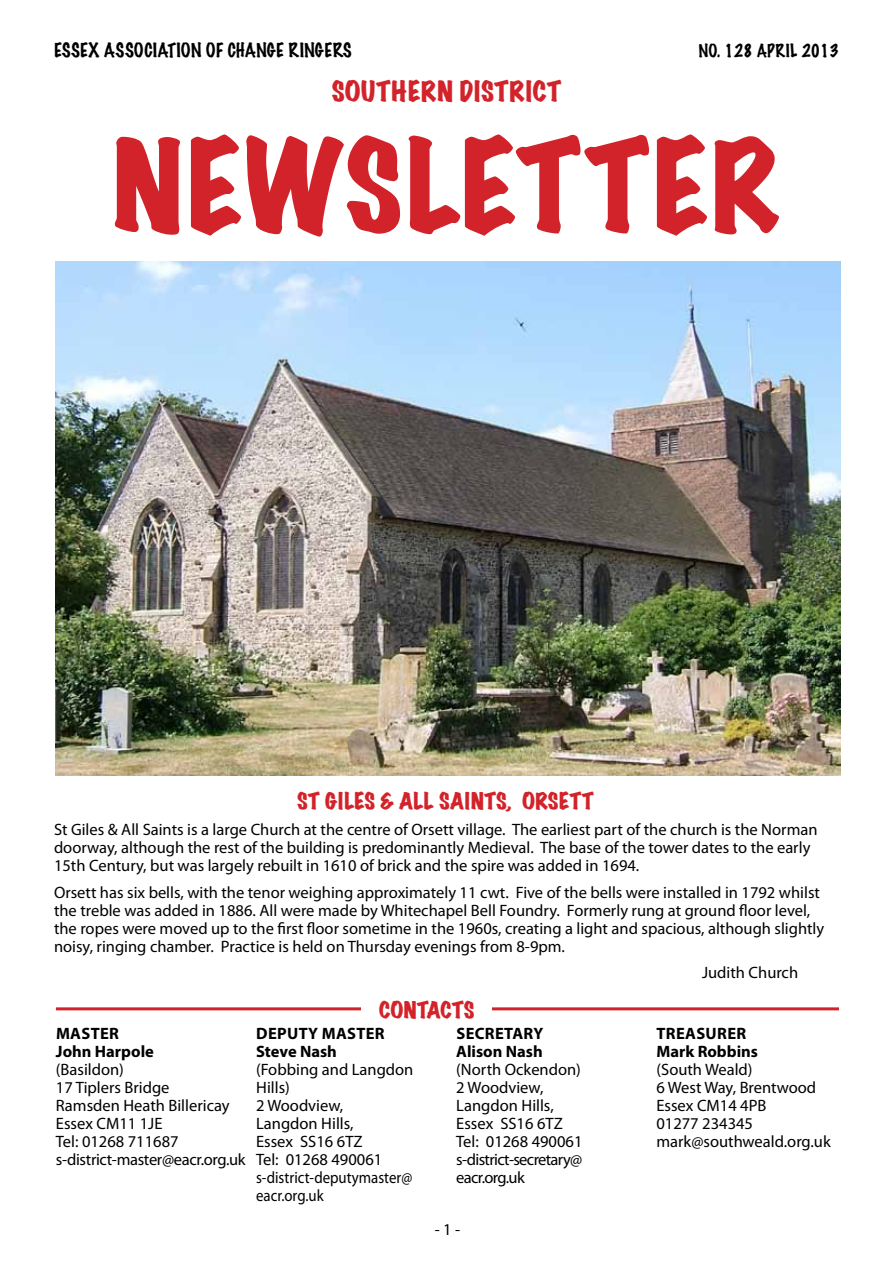
<style>
.page{position:relative;width:893px;height:1263px;background:#fff}
.page>*{position:absolute;margin:0;border:0;box-sizing:border-box;transform-origin:0 0}
.t1{font:expanded 114px "Marker Felt";letter-spacing:.03em;color:#d2232a}
.t2{font:expanded 25.5px "Marker Felt";letter-spacing:.035em;color:#d2232a}
.t3{font:expanded 21px "Marker Felt";color:#d2232a}
.t4{font:100 18px "Marker Felt";letter-spacing:.01em;color:#000}
.t5{font:16.5px/18px "Myriad Pro";color:#000}
.t6{font:700 16.5px/18px "Myriad Pro";letter-spacing:.02em;color:#000}
.t7{font:700 16.5px/18px "Myriad Pro";color:#000}
.t8{font:100 16.5px "Marker Felt";color:#000}
.s1{font-size:16.5px}
</style>
<div class="page">
<img style="left:56px;top:261px;width:784px;height:514px">
<hr style="left:56px;top:1007px;width:783px;height:3px;background:#d2232a">
<div style="left:361px;top:1001px;width:131px;height:18px;background:#fff"></div>
<p class="t4" style="left:54px;top:36px;width:334px">ESSEX ASSOCIATION OF CHANGE RINGERS <span class="s1">N</span></p>
<p class="t8" style="left:708px;top:38px;width:132px">O. 128 APRIL 2013</p>
<h2 class="t2" style="left:332px;top:71px;width:92px">SOUTHERN</h2>
<h2 class="t2" style="left:460px;top:71px;width:99px">DISTRICT</h2>
<h1 class="t1" style="left:113px;top:96px;width:668px">NEWSLETTER</h1>
<p class="t3" style="left:297px;top:784px;width:298px">ST GILES &amp; ALL SAINTS, ORSETT</p>
<p class="t5" style="left:54px;top:821px;width:765px">St Giles &amp; All Saints is a large Church at the centre of Orsett village. The earliest part of the church is the Norman doorway, although the rest of the building is predominantly Medieval. The base of the tower dates to the early<br>15th Century, but was largely rebuilt in 1610 of brick and the spire was added in 1694.</p>
<p class="t5" style="left:54px;top:884px;width:772px">Orsett has six bells, with the tenor weighing approximately 11 cwt. Five of the bells were installed in 1792 whilst the treble was added in 1886. All were made by Whitechapel Bell Foundry. Formerly rung at ground floor level, the ropes were moved up to the first floor sometime in the 1960s, creating a light and spacious, although slightly noisy, ringing chamber. Practice is held on Thursday evenings from 8-9pm.</p>
<p class="t5" style="left:702px;top:964px;width:98px">Judith Church</p>
<p class="t7" style="left:56px;top:1023px;width:100px">MASTER<br>JOHN HARPOLE</p>
<p class="t5" style="left:56px;top:1060px;width:191px">(Basildon)<br>17 Tiplers Bridge<br>Ramsden Heath Billericay<br>Essex CM11 1JE<br>Tel: 01268 711687 s-district-master@eacr.org.uk</p>
<p class="t3" style="left:379px;top:994px;width:85px">CONTACTS</p>
<p class="t6" style="left:256px;top:1023px;width:130px">DEPUTY MASTER<br>STEVE NASH</p>
<p class="t5" style="left:256px;top:1060px;width:159px">(Fobbing and Langdon<br>Hills)<br>2 Woodview,<br>Langdon Hills,<br>Essex SS16 6TZ<br>Tel: 01268 490061 s-district-deputymaster@ eacr.org.uk</p>
<p class="t7" style="left:456px;top:1023px;width:89px">SECRETARY<br>ALISON NASH</p>
<p class="t5" style="left:456px;top:1060px;width:128px">(North Ockendon)<br>2 Woodview,<br>Langdon Hills,<br>Essex SS16 6TZ<br>Tel: 01268 490061 s-district-secretary@ eacr.org.uk</p>
<p class="t5" style="left:435px;top:1221px;width:27px">- 1 -</p>
<p class="t6" style="left:656px;top:1023px;width:103px">TREASURER<br>MARK ROBBINS</p>
<p class="t5" style="left:656px;top:1060px;width:176px">(South Weald)<br>6 West Way, Brentwood<br>Essex CM14 4PB<br>01277 234345 mark@southweald.org.uk</p>
</div>
